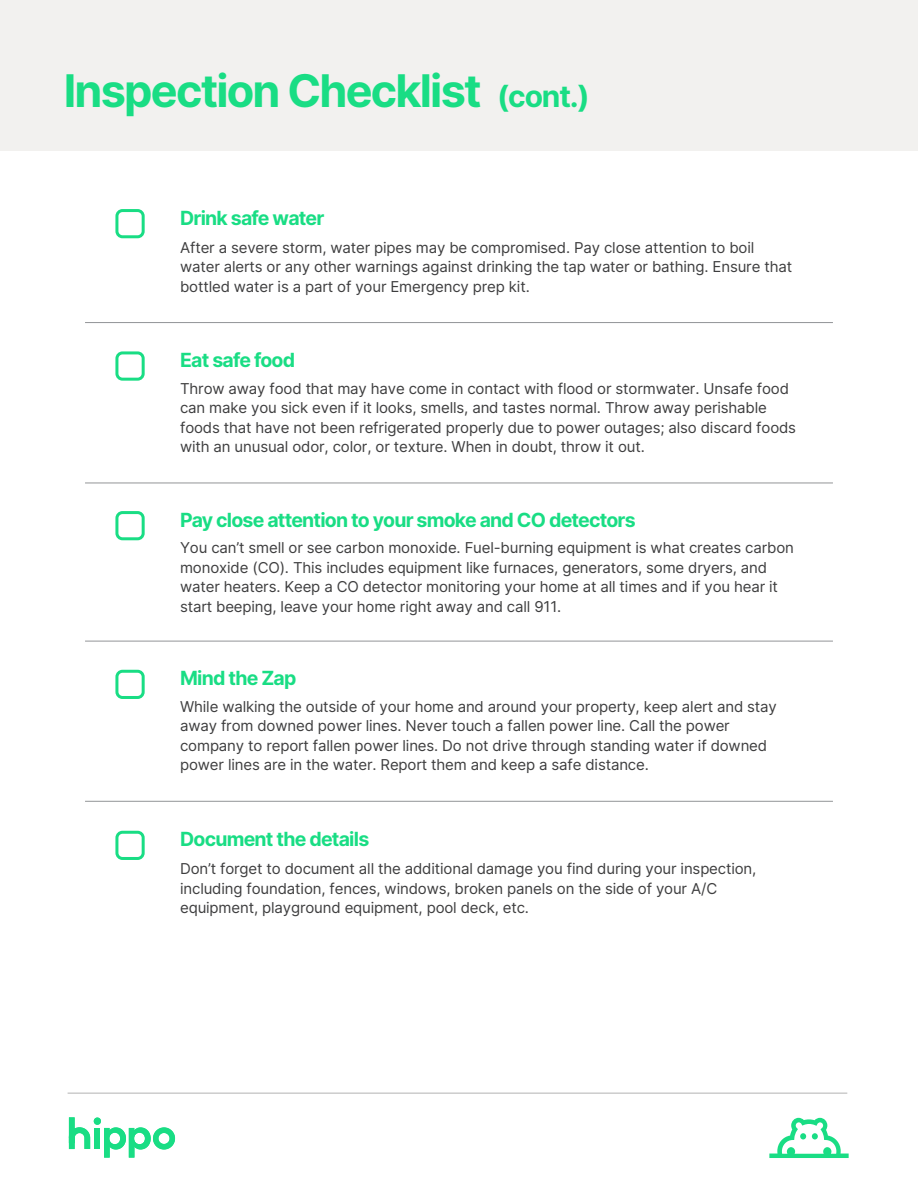
<style>
.page{position:relative;width:918px;height:1188px;background:#fff}
.page>*{position:absolute;margin:0;border:0;box-sizing:border-box;transform-origin:0 0}
.t1{font:700 45px "Inter";letter-spacing:-.04em;color:#19dd84}
.t2{font:700 19.5px "Inter";letter-spacing:-.04em;color:#19dd84}
.t3{font:15px/19.5px "Inter";letter-spacing:-.01em;color:#3e3e3f}
.s1{font-size:30px}
</style>
<div class="page">
<hr style="left:68px;top:1093px;width:779px;height:1px;background:#b3b3b3">
<svg style="left:769px;top:1118px;width:80px;height:40px"></svg>
<div style="left:94px;top:1117px;width:7px;height:8px;background:#22de89;border-radius:50%"></div>
<div style="left:94px;top:1118px;width:7px;height:7px;background:#19dd84;border-radius:50%"></div>
<div style="left:95px;top:1128px;width:5px;height:21px;background:#19dd84"></div>
<svg style="left:69px;top:1117px;width:21px;height:32px"></svg>
<svg style="left:104px;top:1127px;width:71px;height:31px"></svg>
<hr style="left:85px;top:322px;width:748px;height:1px;background:#929497">
<div style="left:115px;top:209px;width:30px;height:29px;border:3px solid #19dd84;border-radius:6px"></div>
<hr style="left:85px;top:483px;width:748px;height:1px;background:#929497">
<div style="left:115px;top:351px;width:30px;height:30px;border:3px solid #19dd84;border-radius:6px"></div>
<hr style="left:85px;top:641px;width:748px;height:1px;background:#929497">
<div style="left:115px;top:511px;width:30px;height:29px;border:3px solid #19dd84;border-radius:6px"></div>
<hr style="left:85px;top:801px;width:748px;height:1px;background:#929497">
<div style="left:115px;top:670px;width:30px;height:29px;border:3px solid #19dd84;border-radius:6px"></div>
<div style="left:115px;top:831px;width:30px;height:29px;border:3px solid #19dd84;border-radius:6px"></div>
<div style="left:0;top:0;width:918px;height:151px;background:#f2f1ef"></div>
<h1 class="t1" style="left:64px;top:58px;width:527px">Inspection Checklist <span class="s1">(cont.)</span></h1>
<h2 class="t2" style="left:180px;top:203px;width:146px">Drink safe water</h2>
<p class="t3" style="left:180px;top:237px;width:614px">After a severe storm, water pipes may be compromised. Pay close attention to boil water alerts or any other warnings against drinking the tap water or bathing. Ensure that bottled water is a part of your Emergency prep kit.</p>
<h2 class="t2" style="left:180px;top:346px;width:117px">Eat safe food</h2>
<p class="t3" style="left:180px;top:378px;width:618px">Throw away food that may have come in contact with flood or stormwater. Unsafe food can make you sick even if it looks, smells, and tastes normal. Throw away perishable foods that have not been refrigerated properly due to power outages; also discard foods with an unusual odor, color, or texture. When in doubt, throw it out.</p>
<h2 class="t2" style="left:180px;top:505px;width:457px">Pay close attention to your smoke and CO detectors</h2>
<p class="t3" style="left:180px;top:538px;width:615px">You can’t smell or see carbon monoxide. Fuel-burning equipment is what creates carbon monoxide (CO). This includes equipment like furnaces, generators, some dryers, and water heaters. Keep a CO detector monitoring your home at all times and if you hear it start beeping, leave your home right away and call 911.</p>
<h2 class="t2" style="left:180px;top:664px;width:118px">Mind the Zap</h2>
<p class="t3" style="left:180px;top:696px;width:598px">While walking the outside of your home and around your property, keep alert and stay away from downed power lines. Never touch a fallen power line. Call the power company to report fallen power lines. Do not drive through standing water if downed power lines are in the water. Report them and keep a safe distance.</p>
<h2 class="t2" style="left:180px;top:825px;width:191px">Document the details</h2>
<p class="t3" style="left:180px;top:859px;width:578px">Don’t forget to document all the additional damage you find during your inspection, including foundation, fences, windows, broken panels on the side of your A/C equipment, playground equipment, pool deck, etc.</p>
</div>
